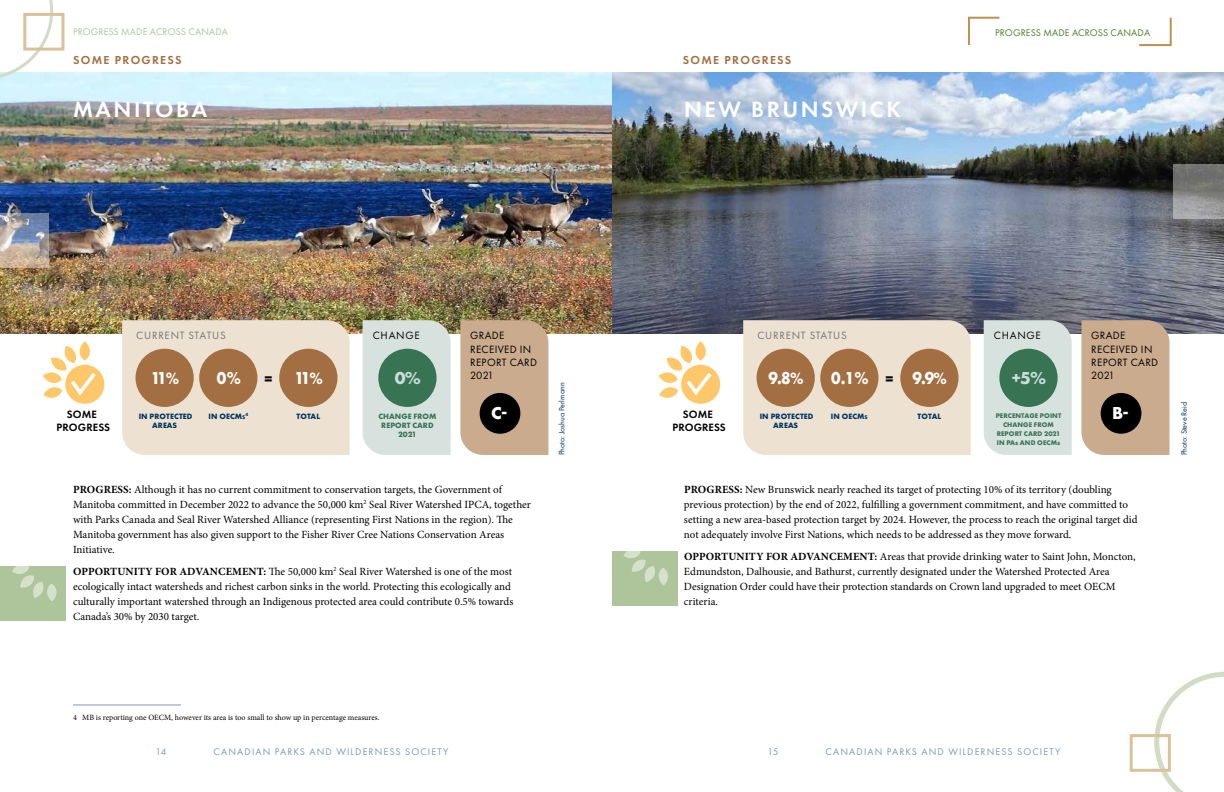
<style>
.page{position:relative;width:1224px;height:792px;background:#fff}
.page>*{position:absolute;margin:0;border:0;box-sizing:border-box;transform-origin:0 0}
.t1{font:600 23px "Futura PT";letter-spacing:.11em;color:#fff}
.t2{font:700 18px "Futura PT";color:#fff;scale:.88 1}
.t3{font:700 18px "Futura PT";color:#c9ddda}
.t4{font:700 18px "Futura PT";color:#fff}
.t5{font:600 12px "Futura PT";letter-spacing:.11em;color:#a36f42}
.t6{font:11px/15px "Minion Pro";letter-spacing:-.005em;color:#000}
.t7{font:11px/13.2px "Futura PT";letter-spacing:.03em;color:#000}
.t8{font:11px "Futura PT";letter-spacing:.07em;color:#737577}
.t9{font:600 11px/13px "Futura PT";letter-spacing:.01em;color:#000;text-align:center}
.t10{font:10px "Futura PT";letter-spacing:.11em;color:#8295b3}
.t11{font:10px "Futura PT";letter-spacing:.01em;color:#aec49a}
.t12{font:10px "Futura PT";letter-spacing:.01em;color:#4b7d27}
.t13{font:8px "Minion Pro";letter-spacing:-.005em;color:#000}
.t14{font:700 8px/9px "Futura PT";letter-spacing:.01em;color:#003560;text-align:center}
.t15{font:8px "Futura PT";color:#003560}
.t16{font:700 8px/9px "Futura PT";letter-spacing:.01em;color:#387454;text-align:center}
.t17{font:700 7px/9px "Futura PT";letter-spacing:.01em;color:#387454;text-align:center}
.t18{font:700 4.7px "Futura PT";color:#003560}
.s1{font-size:17px}
.s2{color:#000}
.s3{font-size:5.6px}
.s4{font-weight:700}
</style>
<div class="page">
<img style="left:612px;top:72px;width:612px;height:262px">
<svg style="left:1173px;top:164px;width:51px;height:55px;background:#858685"></svg>
<img style="left:0;top:72px;width:612px;height:262px">
<div style="left:122px;top:320px;width:228px;height:135px;background:#ede2d1"></div>
<div style="left:743px;top:320px;width:228px;height:135px;background:#ede2d1"></div>
<div style="left:363px;top:320px;width:88px;height:135px;background:#d7e2df"></div>
<div style="left:984px;top:320px;width:88px;height:135px;background:#d7e2df"></div>
<div style="left:460px;top:320px;width:88px;height:135px;background:#caab8e"></div>
<div style="left:1081px;top:320px;width:89px;height:135px;background:#caab8e"></div>
<div style="left:136px;top:349px;width:58px;height:58px;background:#a36f42;border-radius:50%"></div>
<div style="left:757px;top:349px;width:58px;height:58px;background:#a36f42;border-radius:50%"></div>
<div style="left:279px;top:349px;width:58px;height:58px;background:#a36f42;border-radius:50%"></div>
<div style="left:900px;top:349px;width:59px;height:58px;background:#a36f42;border-radius:50%"></div>
<div style="left:199px;top:349px;width:58px;height:58px;background:#a36f42;border-radius:50%"></div>
<div style="left:820px;top:349px;width:59px;height:58px;background:#a36f42;border-radius:50%"></div>
<div style="left:378px;top:349px;width:59px;height:58px;background:#387454;border-radius:50%"></div>
<div style="left:999px;top:349px;width:59px;height:58px;background:#387454;border-radius:50%"></div>
<div style="left:480px;top:393px;width:40px;height:41px;background:#000;border-radius:50%"></div>
<div style="left:1101px;top:393px;width:40px;height:41px;background:#000;border-radius:50%"></div>
<svg style="left:0;top:213px;width:48px;height:55px;background:#a9a6a8"></svg>
<hr style="left:73px;top:705px;width:108px;height:1px;background:#8295b3">
<div style="left:0;top:567px;width:66px;height:54px;background:#aec49a"></div>
<svg style="left:12px;top:567px;width:45px;height:34px"></svg>
<div style="left:612px;top:551px;width:66px;height:55px;background:#aec49a"></div>
<svg style="left:623px;top:551px;width:45px;height:35px"></svg>
<div style="left:681px;top:365px;width:39px;height:39px;background:#fec86a;border-radius:50%"></div>
<svg style="left:659px;top:341px;width:56px;height:60px"></svg>
<div style="left:65px;top:365px;width:39px;height:39px;background:#fec86a;border-radius:50%"></div>
<svg style="left:43px;top:341px;width:56px;height:60px"></svg>
<svg style="left:0;top:0;width:53px;height:80px"></svg>
<svg style="left:1154px;top:672px;width:70px;height:120px"></svg>
<svg style="left:968px;top:16px;width:32px;height:30px"></svg>
<svg style="left:1139px;top:17px;width:33px;height:30px"></svg>
<div style="left:23px;top:13px;width:41px;height:38px;border:3px solid #d9c19c"></div>
<div style="left:1130px;top:734px;width:41px;height:38px;border:3px solid #d9c19c"></div>
<p class="t11" style="left:73px;top:26px;width:157px">PROGRESS MADE ACROSS CANADA</p>
<p class="t12" style="left:995px;top:27px;width:157px">PROGRESS MADE ACROSS CANADA</p>
<p class="t5" style="left:73px;top:53px;width:110px">SOME PROGRESS</p>
<p class="t5" style="left:683px;top:53px;width:110px">SOME PROGRESS</p>
<h1 class="t1" style="left:73px;top:94px;width:136px">MANITOBA</h1>
<h1 class="t1" style="left:684px;top:94px;width:218px">NEW BRUNSWICK</h1>
<p class="t9" style="left:57px;top:407px;width:55px">SOME<br>PROGRESS</p>
<p class="t8" style="left:136px;top:329px;width:91px">CURRENT STATUS</p>
<p class="t7" style="left:373px;top:329px;width:49px">CHANGE</p>
<p class="t7" style="left:470px;top:329px;width:36px">GRADE</p>
<p class="t8" style="left:757px;top:329px;width:91px">CURRENT STATUS</p>
<p class="t7" style="left:994px;top:329px;width:49px">CHANGE</p>
<p class="t7" style="left:470px;top:342px;width:69px">RECEIVED IN<br>REPORT CARD<br>2021</p>
<p class="t7" style="left:1091px;top:329px;width:69px">GRADE<br>RECEIVED IN<br>REPORT CARD<br>2021</p>
<h2 class="t2" style="left:151px;top:367px;width:34px">11<span class="s1">%</span></h2>
<h2 class="t2" style="left:217px;top:367px;width:29px">0%</h2>
<h2 class="t2" style="left:264px;top:367px;width:68px"><span class="s2">=</span> 11<span class="s1">%</span></h2>
<h2 class="t3" style="left:395px;top:367px;width:28px">0%</h2>
<h2 class="t2" style="left:769px;top:367px;width:41px">9.8<span class="s1">%</span></h2>
<h2 class="t2" style="left:831px;top:367px;width:133px">0.1% <span class="s2">=</span> 9.9<span class="s1">%</span></h2>
<h2 class="t3" style="left:1012px;top:367px;width:36px">+5%</h2>
<h2 class="t4" style="left:491px;top:401px;width:18px">C-</h2>
<h2 class="t4" style="left:1112px;top:401px;width:18px">B-</h2>
<p class="t15" style="left:557px;top:455px;width:74px;rotate:-90deg">Photo: Joshua Perlmann</p>
<p class="t9" style="left:672px;top:407px;width:55px">SOME<br>PROGRESS</p>
<p class="t18" style="left:245px;top:412px;width:4px">4</p>
<p class="t14" style="left:831px;top:412px;width:38px">IN OECM<span class="s3">s</span></p>
<p class="t16" style="left:378px;top:412px;width:60px">CHANGE FROM<br>REPORT CARD<br>2021</p>
<p class="t17" style="left:996px;top:411px;width:67px">PERCENTAGE POINT<br>CHANGE FROM<br>REPORT CARD 2021<br>IN PAs AND OECMs</p>
<p class="t14" style="left:139px;top:412px;width:55px">IN PROTECTED<br>AREAS</p>
<p class="t14" style="left:760px;top:412px;width:55px">IN PROTECTED<br>AREAS</p>
<p class="t14" style="left:208px;top:412px;width:38px">IN OECM<span class="s3">s</span></p>
<p class="t14" style="left:297px;top:412px;width:25px">TOTAL</p>
<p class="t14" style="left:918px;top:412px;width:25px">TOTAL</p>
<p class="t6" style="left:73px;top:482px;width:459px"><span class="s4">PROGRESS:</span> Although it has no current commitment to conservation targets, the Government of Manitoba committed in December 2022 to advance the 50,000 km<sup>2</sup> Seal River Watershed IPCA, together with Parks Canada and Seal River Watershed Alliance (representing First Nations in the region). The Manitoba government has also given support to the Fisher River Cree Nations Conservation Areas Initiative.</p>
<p class="t6" style="left:73px;top:564px;width:442px"><span class="s4">OPPORTUNITY FOR ADVANCEMENT:</span> The 50,000 km<sup>2</sup> Seal River Watershed is one of the most ecologically intact watersheds and richest carbon sinks in the world. Protecting this ecologically and culturally important watershed through an Indigenous protected area could contribute 0.5% towards Canada’s 30% by 2030 target.</p>
<p class="t6" style="left:684px;top:482px;width:455px"><span class="s4">PROGRESS:</span> New Brunswick nearly reached its target of protecting 10% of its territory (doubling previous protection) by the end of 2022, fulfilling a government commitment, and have committed to setting a new area-based protection target by 2024. However, the process to reach the original target did not adequately involve First Nations, which needs to be addressed as they move forward.</p>
<p class="t6" style="left:684px;top:549px;width:453px"><span class="s4">OPPORTUNITY FOR ADVANCEMENT:</span> Areas that provide drinking water to Saint John, Moncton, Edmundston, Dalhousie, and Bathurst, currently designated under the Watershed Protected Area Designation Order could have their protection standards on Crown land upgraded to meet OECM criteria.</p>
<p class="t15" style="left:1179px;top:455px;width:55px;rotate:-90deg">Photo: Steve Reid</p>
<p class="t13" style="left:73px;top:712px;width:308px">4 MB is reporting one OECM, however its area is too small to show up in percentage measures.</p>
<p class="t10" style="left:156px;top:745px;width:13px">14</p>
<p class="t10" style="left:214px;top:745px;width:236px">CANADIAN PARKS AND WILDERNESS SOCIETY</p>
<p class="t10" style="left:768px;top:745px;width:13px">15</p>
<p class="t10" style="left:826px;top:745px;width:236px">CANADIAN PARKS AND WILDERNESS SOCIETY</p>
</div>
